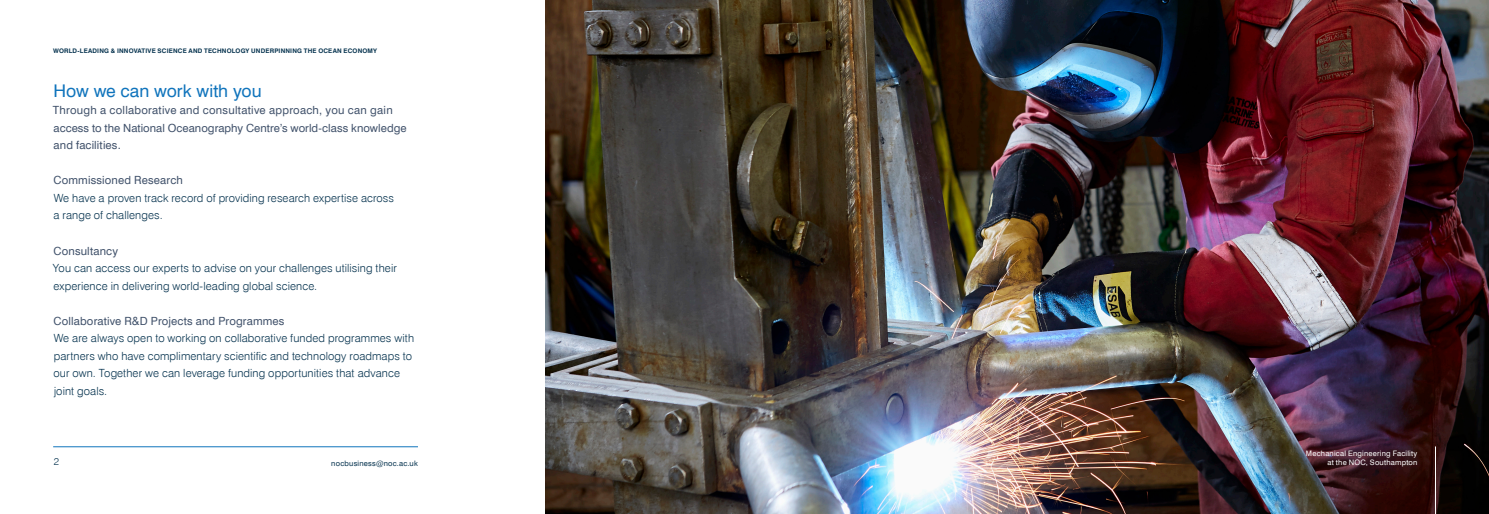
<style>
.page{position:relative;width:1489px;height:514px;background:#fff}
.page>*{position:absolute;margin:0;border:0;box-sizing:border-box;transform-origin:0 0}
.NOC_HEADER{font:17.5px "Swiss 721 BT";color:#1074bc}
.NOC_BODY_TEXT{font:300 11.25px/17.5px "Swiss 721 BT";letter-spacing:.01em;color:#05324e}
.NOC_INTRO{font:11.25px/17.5px "Swiss 721 BT";letter-spacing:.015em;color:#41526b}
.t1{font:300 10px "Swiss 721 BT";color:#05324e}
.NOC_PAGE_FOOTER{font:7.5px/8.8px "Swiss 721 BT";letter-spacing:.025em;color:#fff;text-align:right}
.t2{font:7.5px "Swiss 721 BT";letter-spacing:.025em;color:#05324e}
.NOC_PAGE_FOOTER-2{font:700 6.25px "Swiss 721 BT";letter-spacing:.03em;color:#05324e}
</style>
<div class="page">
<hr style="left:53px;top:446px;width:365px;height:1px;background:#1074bc">
<img style="left:545px;top:0;width:943px;height:514px">
<hr style="left:1434px;top:446px;width:1px;height:68px;background:#fff">
<p class="NOC_PAGE_FOOTER-2" style="left:53px;top:47px;width:325px">WORLD-LEADING &amp; INNOVATIVE SCIENCE AND TECHNOLOGY UNDERPINNING THE OCEAN ECONOMY</p>
<p class="NOC_HEADER" style="left:53px;top:80px;width:210px">How we can work with you</p>
<p class="NOC_INTRO" style="left:53px;top:102px;width:355px">Through a collaborative and consultative approach, you can gain access to the National Oceanography Centre’s world-class knowledge and facilities.</p>
<p class="NOC_INTRO" style="left:54px;top:172px;width:131px">Commissioned Research</p>
<p class="NOC_BODY_TEXT" style="left:54px;top:189px;width:342px">We have a proven track record of providing research expertise across a range of challenges.</p>
<p class="NOC_INTRO" style="left:54px;top:242px;width:66px">Consultancy</p>
<p class="NOC_BODY_TEXT" style="left:53px;top:259px;width:345px">You can access our experts to advise on your challenges utilising their experience in delivering world-leading global science.</p>
<p class="NOC_INTRO" style="left:54px;top:312px;width:232px">Collaborative R&amp;D Projects and Programmes</p>
<p class="NOC_BODY_TEXT" style="left:54px;top:329px;width:362px">We are always open to working on collaborative funded programmes with partners who have complimentary scientific and technology roadmaps to our own. Together we can leverage funding opportunities that advance joint goals.</p>
<p class="t1" style="left:54px;top:455px;width:7px">2</p>
<p class="t2" style="left:331px;top:459px;width:88px">nocbusiness@noc.ac.uk</p>
<p class="NOC_PAGE_FOOTER" style="left:1305px;top:449px;width:113px">Mechanical Engineering Facility at the NOC, Southampton</p>
</div>
